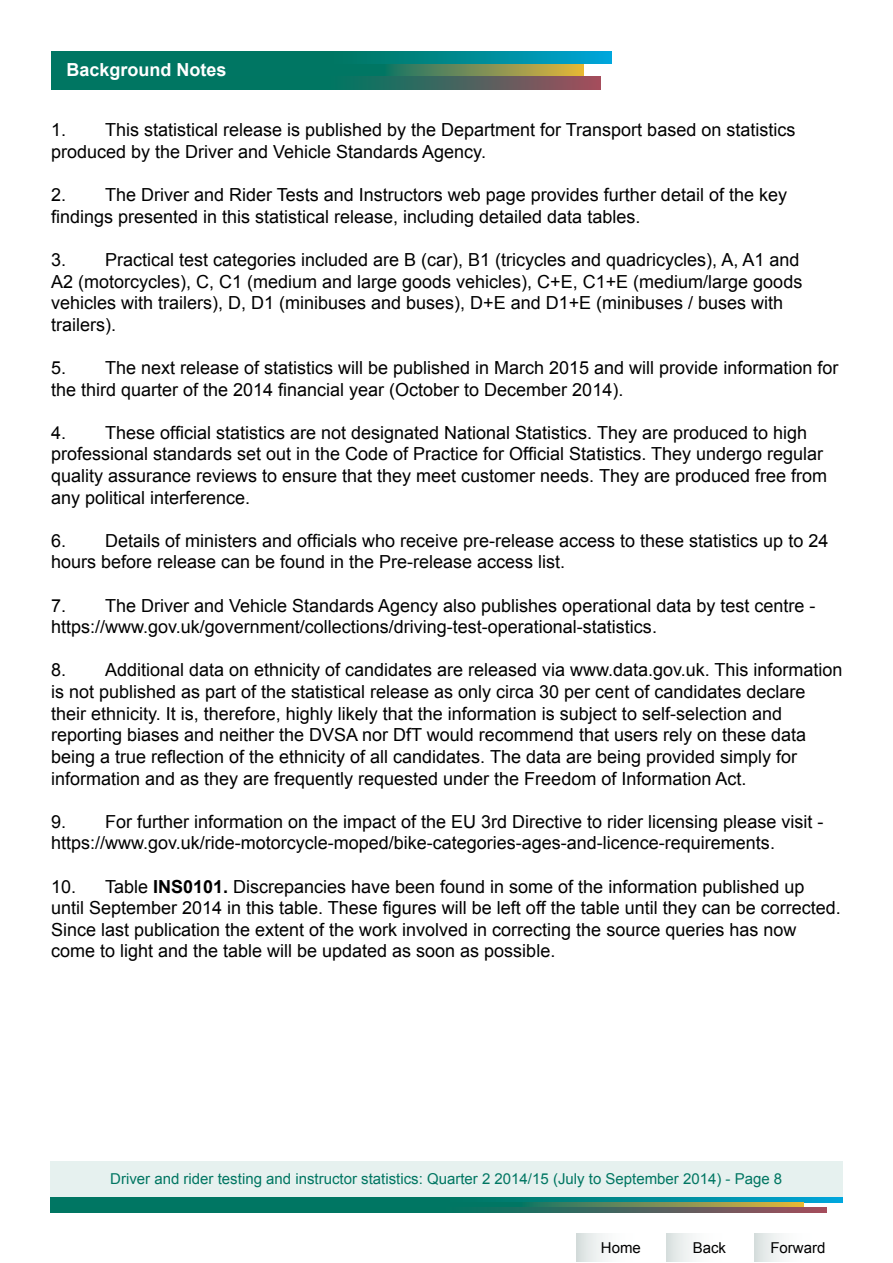
<style>
.page{position:relative;width:893px;height:1263px;background:#fff}
.page>*{position:absolute;margin:0;border:0;box-sizing:border-box;transform-origin:0 0}
.t1{font:18px/21.6px "Arial";color:#000}
.t2{font:700 18px "Arial";color:#fff}
.t3{font:15px "Arial";color:#007662}
.t4{font:15px "Arial";color:#000}
.s1{font-weight:700}
</style>
<div class="page">
<div style="left:50px;top:1161px;width:792px;height:36px;background:#e6f1ef"></div>
<svg style="left:50px;top:1197px;width:792px;height:5px;background:#00817d"></svg>
<svg style="left:50px;top:1202px;width:753px;height:5px;background:#2f805c"></svg>
<svg style="left:50px;top:1207px;width:777px;height:6px;background:#266c60"></svg>
<svg style="left:51px;top:64px;width:533px;height:13px;background:#2e7f5d"></svg>
<svg style="left:51px;top:51px;width:561px;height:13px;background:#00817d"></svg>
<svg style="left:51px;top:77px;width:550px;height:12px;background:#266c60"></svg>
<div style="left:754px;top:1234px;width:88px;height:28px;background:linear-gradient(to right,#e5eaea,#fff)"></div>
<div style="left:665px;top:1234px;width:89px;height:28px;background:linear-gradient(to right,#e4eae9,#fff)"></div>
<div style="left:577px;top:1234px;width:88px;height:28px;background:linear-gradient(to right,#e5eae9,#fff)"></div>
<p class="t2" style="left:67px;top:58px;width:162px">Background Notes</p>
<p class="t1" style="left:51px;top:119px;width:746px">1. This statistical release is published by the Department for Transport based on statistics produced by the Driver and Vehicle Standards Agency.</p>
<p class="t1" style="left:51px;top:184px;width:737px">2. The Driver and Rider Tests and Instructors web page provides further detail of the key findings presented in this statistical release, including detailed data tables.</p>
<p class="t1" style="left:51px;top:249px;width:753px">3. Practical test categories included are B (car), B1 (tricycles and quadricycles), A, A1 and A2 (motorcycles), C, C1 (medium and large goods vehicles), C+E, C1+E (medium/large goods vehicles with trailers), D, D1 (minibuses and buses), D+E and D1+E (minibuses / buses with trailers).</p>
<p class="t1" style="left:51px;top:357px;width:789px">5. The next release of statistics will be published in March 2015 and will provide information for the third quarter of the 2014 financial year (October to December 2014).</p>
<p class="t1" style="left:51px;top:422px;width:778px">4. These official statistics are not designated National Statistics. They are produced to high professional standards set out in the Code of Practice for Official Statistics. They undergo regular quality assurance reviews to ensure that they meet customer needs. They are produced free from any political interference.</p>
<p class="t1" style="left:51px;top:530px;width:779px">6. Details of ministers and officials who receive pre-release access to these statistics up to 24 hours before release can be found in the Pre-release access list.</p>
<p class="t1" style="left:51px;top:595px;width:766px">7. The Driver and Vehicle Standards Agency also publishes operational data by test centre - https://www.gov.uk/government/collections/driving-test-operational-statistics.</p>
<p class="t1" style="left:51px;top:659px;width:793px">8. Additional data on ethnicity of candidates are released via www.data.gov.uk. This information is not published as part of the statistical release as only circa 30 per cent of candidates declare their ethnicity. It is, therefore, highly likely that the information is subject to self-selection and reporting biases and neither the DVSA nor DfT would recommend that users rely on these data being a true reflection of the ethnicity of all candidates. The data are being provided simply for information and as they are frequently requested under the Freedom of Information Act.</p>
<p class="t1" style="left:51px;top:811px;width:774px">9. For further information on the impact of the EU 3rd Directive to rider licensing please visit - https://www.gov.uk/ride-motorcycle-moped/bike-categories-ages-and-licence-requirements.</p>
<p class="t1" style="left:51px;top:875px;width:791px">10. Table <span class="s1">INS0101.</span> Discrepancies have been found in some of the information published up until September 2014 in this table. These figures will be left off the table until they can be corrected.<br>Since last publication the extent of the work involved in correcting the source queries has now come to light and the table will be updated as soon as possible.</p>
<p class="t3" style="left:110px;top:1169px;width:673px">Driver and rider testing and instructor statistics: Quarter 2 2014/15 (July to September 2014) - Page 8</p>
<p class="t4" style="left:601px;top:1238px;width:42px">Home</p>
<p class="t4" style="left:693px;top:1238px;width:35px">Back</p>
<p class="t4" style="left:770px;top:1238px;width:57px">Forward</p>
</div>
